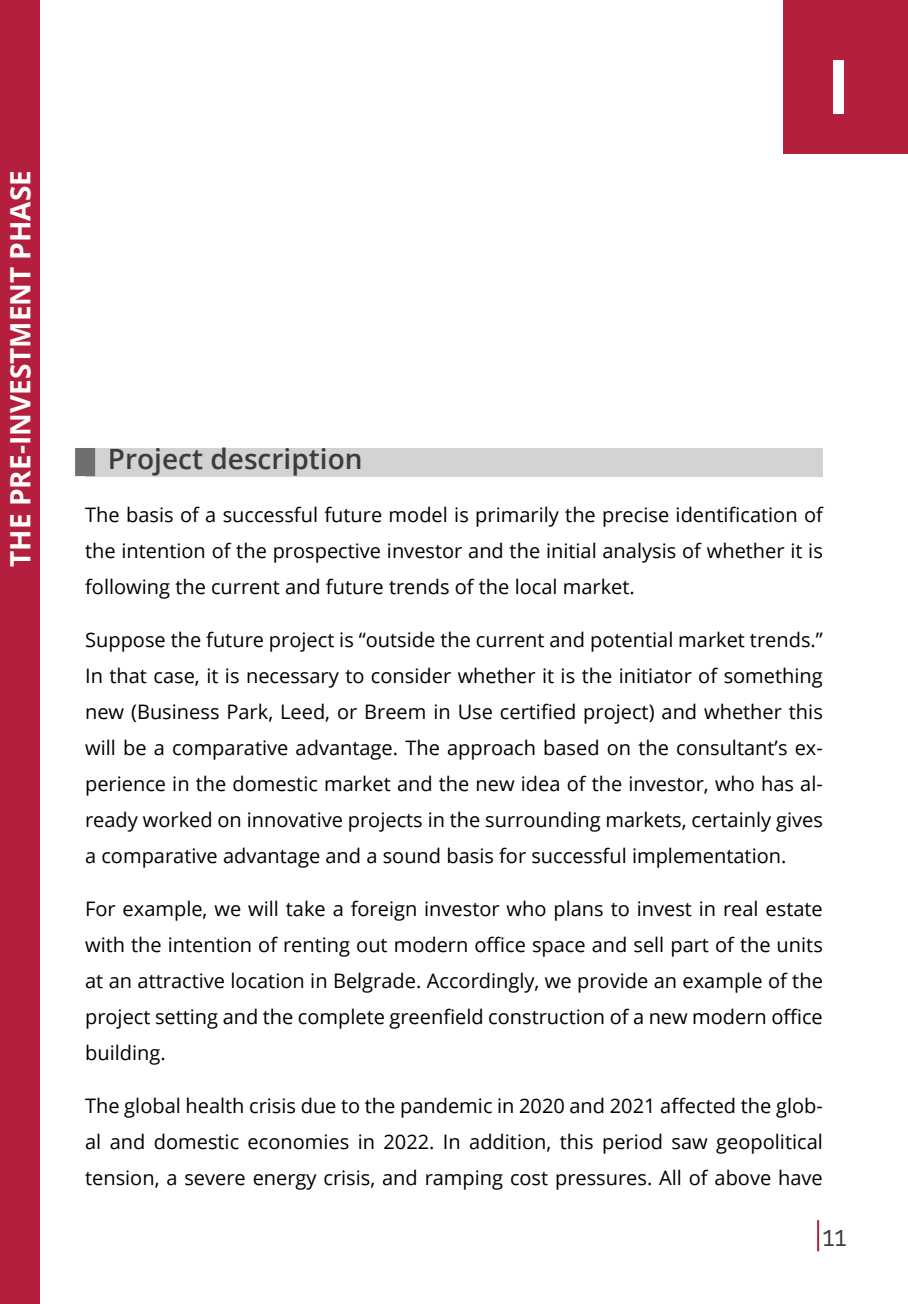
<style>
.page{position:relative;width:908px;height:1304px;background:#fff}
.page>*{position:absolute;margin:0;border:0;box-sizing:border-box;transform-origin:0 0}
.t1{font:700 76px "Raleway";color:#fff}
.t2{font:700 28px "Open Sans";color:#fff}
.t3{font:600 28px "Open Sans";color:#3c3c3b}
.t4{font:28px "Raleway";color:#3c3c3b}
.t5{font:20px/36px "Open Sans";color:#000;text-align:justify}
</style>
<div class="page">
<div style="left:0;top:0;width:40px;height:1304px;background:#b31f3c"></div>
<div style="left:782px;top:0;width:125px;height:153px;background:#b31f3c"></div>
<hr style="left:816px;top:1220px;width:2px;height:31px;background:#b31f3c">
<div style="left:85px;top:448px;width:737px;height:28px;background:#d1d3d4"></div>
<div style="left:75px;top:448px;width:20px;height:28px;background:#706f70"></div>
<h2 class="t2" style="left:1px;top:567px;width:398px;rotate:-90deg">THE PRE-INVESTMENT PHASE</h2>
<h1 class="t1" style="left:827px;top:44px;width:23px">I</h1>
<h2 class="t3" style="left:108px;top:440px;width:256px">Project description</h2>
<p class="t5" style="left:85px;top:497px;width:739px">The basis of a successful future model is primarily the precise identification of the intention of the prospective investor and the initial analysis of whether it is following the current and future trends of the local market.</p>
<p class="t5" style="left:85px;top:622px;width:739px">Suppose the future project is “outside the current and potential market trends.” In that case, it is necessary to consider whether it is the initiator of something new (Business Park, Leed, or Breem in Use certified project) and whether this will be a comparative advantage. The approach based on the consultant’s ex&shy;perience in the domestic market and the new idea of the investor, who has al&shy;ready worked on innovative projects in the surrounding markets, certainly gives a comparative advantage and a sound basis for successful implementation.</p>
<p class="t5" style="left:85px;top:891px;width:739px">For example, we will take a foreign investor who plans to invest in real estate with the intention of renting out modern office space and sell part of the units at an attractive location in Belgrade. Accordingly, we provide an example of the project setting and the complete greenfield construction of a new modern office building.</p>
<p class="t5" style="left:85px;top:1088px;width:739px">The global health crisis due to the pandemic in 2020 and 2021 affected the glob&shy;al and domestic economies in 2022. In addition, this period saw geopolitical tension, a severe energy crisis, and ramping cost pressures. All of above have</p>
<h2 class="t4" style="left:822px;top:1220px;width:25px">11</h2>
</div>
